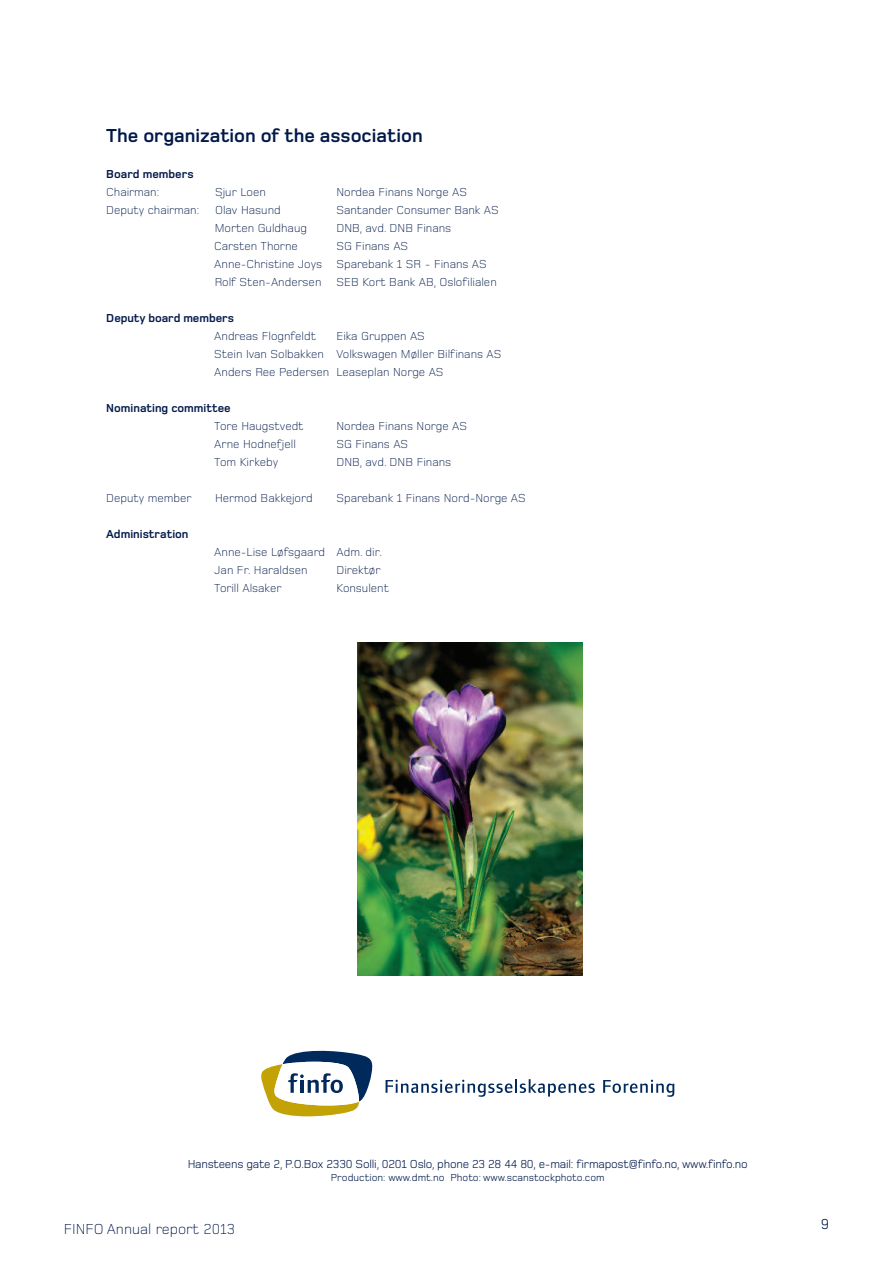
<style>
.page{position:relative;width:893px;height:1263px;background:#fff}
.page>*{position:absolute;margin:0;border:0;box-sizing:border-box;transform-origin:0 0}
.t1{font:700 19.5px "Foundry Monoline";color:#001949}
.t2{font:300 15px "Foundry Monoline";color:#001949}
.t3{font:15px "Foundry Monoline";color:#001949}
.t4{font:300 12px/18px "Foundry Monoline";color:#001949}
.t5{font:12px "Foundry Monoline";letter-spacing:-.015em;color:#001949}
.t6{font:700 12px "Foundry Monoline";color:#001949}
.t7{font:10.5px "Foundry Monoline";color:#001949}
</style>
<div class="page">
<svg style="left:386px;top:1079px;width:209px;height:18px"></svg>
<svg style="left:603px;top:1080px;width:71px;height:17px"></svg>
<svg style="left:261px;top:1051px;width:112px;height:65px"></svg>
<img style="left:357px;top:643px;width:226px;height:332px">
<h1 class="t1" style="left:106px;top:128px;width:318px">The organization of the association</h1>
<p class="t6" style="left:106px;top:169px;width:89px">Board members</p>
<p class="t4" style="left:106px;top:184px;width:54px">Chairman:</p>
<p class="t4" style="left:215px;top:184px;width:52px">Sjur Loen</p>
<p class="t4" style="left:336px;top:184px;width:132px">Nordea Finans Norge AS</p>
<p class="t4" style="left:106px;top:202px;width:94px">Deputy chairman:</p>
<p class="t4" style="left:215px;top:202px;width:67px">Olav Hasund</p>
<p class="t4" style="left:336px;top:202px;width:164px">Santander Consumer Bank AS</p>
<p class="t4" style="left:215px;top:220px;width:94px">Morten Guldhaug</p>
<p class="t4" style="left:336px;top:220px;width:116px">DNB, avd. DNB Finans</p>
<p class="t4" style="left:214px;top:238px;width:85px">Carsten Thorne</p>
<p class="t4" style="left:214px;top:238px;width:284px;text-indent:122px">SG Finans AS<br>Anne-Christine Joys Sparebank 1 SR - Finans AS<br>Rolf Sten-Andersen SEB Kort Bank AB, Oslofilialen</p>
<p class="t6" style="left:106px;top:313px;width:129px">Deputy board members</p>
<p class="t4" style="left:214px;top:328px;width:103px">Andreas Flognfeldt</p>
<p class="t4" style="left:214px;top:328px;width:288px;text-indent:122px">Eika Gruppen AS<br>Stein Ivan Solbakken Volkswagen Møller Bilfinans AS<br>Anders Ree Pedersen Leaseplan Norge AS</p>
<p class="t6" style="left:106px;top:403px;width:126px">Nominating committee</p>
<p class="t4" style="left:214px;top:418px;width:91px">Tore Haugstvedt</p>
<p class="t4" style="left:336px;top:418px;width:132px">Nordea Finans Norge AS</p>
<p class="t4" style="left:214px;top:436px;width:83px">Arne Hodnefjell</p>
<p class="t4" style="left:336px;top:436px;width:73px">SG Finans AS</p>
<p class="t4" style="left:214px;top:454px;width:65px">Tom Kirkeby</p>
<p class="t4" style="left:336px;top:454px;width:116px">DNB, avd. DNB Finans</p>
<p class="t4" style="left:106px;top:490px;width:87px">Deputy member</p>
<p class="t4" style="left:215px;top:490px;width:99px">Hermod Bakkejord</p>
<p class="t4" style="left:336px;top:490px;width:191px">Sparebank 1 Finans Nord-Norge AS</p>
<p class="t6" style="left:106px;top:529px;width:84px">Administration</p>
<p class="t4" style="left:214px;top:544px;width:169px">Anne-Lise Løfsgaard Adm. dir.<br>Jan Fr. Haraldsen</p>
<p class="t4" style="left:336px;top:562px;width:46px">Direktør</p>
<p class="t4" style="left:214px;top:580px;width:69px">Torill Alsaker</p>
<p class="t4" style="left:336px;top:580px;width:54px">Konsulent</p>
<p class="t5" style="left:188px;top:1160px;width:562px">Hansteens gate 2, P.O.Box 2330 Solli, 0201 Oslo, phone 23 28 44 80, e-mail: firmapost@finfo.no, www.finfo.no</p>
<p class="t7" style="left:331px;top:1174px;width:275px">Production: www.dmt.no Photo: www.scanstockphoto.com</p>
<p class="t2" style="left:64px;top:1223px;width:173px">FINFO Annual report 2013</p>
<p class="t3" style="left:821px;top:1219px;width:10px">9</p>
</div>
